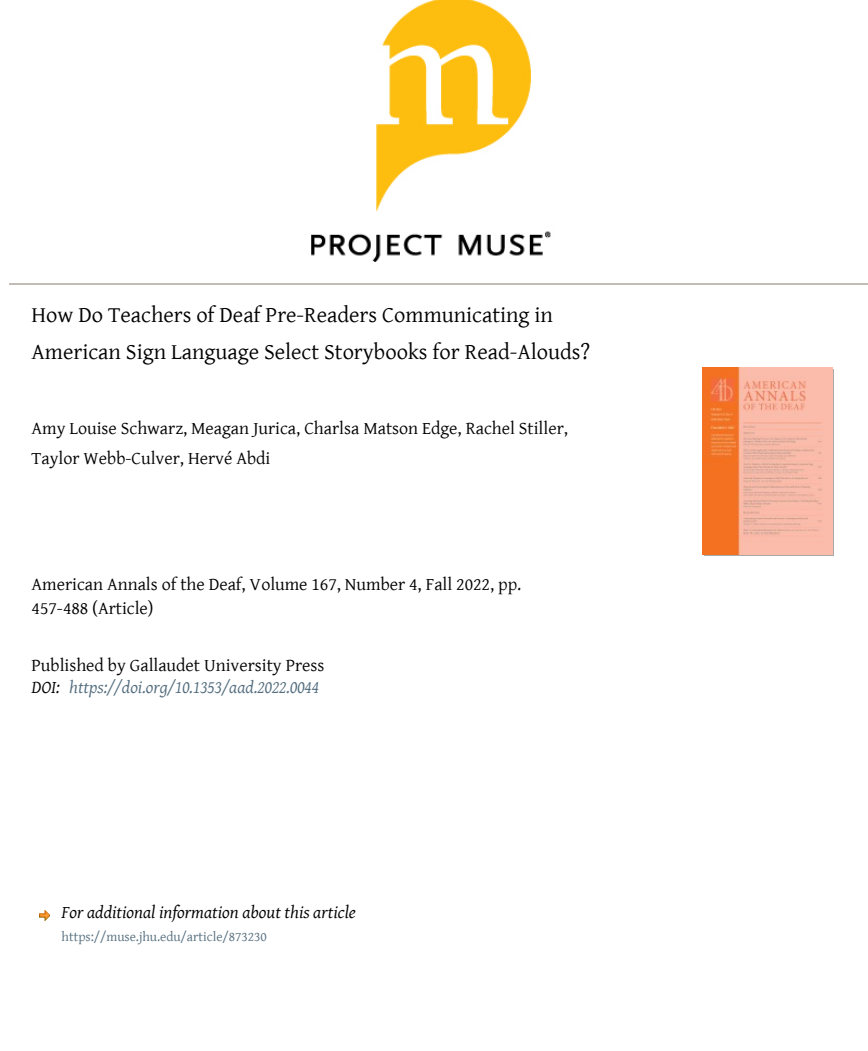
<style>
.page{position:relative;width:868px;height:1051px;background:#fff}
.page>*{position:absolute;margin:0;border:0;box-sizing:border-box;transform-origin:0 0}
.t1{font:22.5px/37.5px "Gentium Plus";color:#000}
.t2{font:18px/30px "Gentium Plus";color:#000}
.t3{font:italic 18px "Gentium Plus";color:#000}
.t4{font:italic 18px "Gentium Plus";color:#536d7e}
.t5{font:13.5px "Gentium Plus";color:#536d7e}
</style>
<div class="page">
<img style="left:311px;top:0;width:240px;height:261px">
<hr style="left:9px;top:283px;width:858px;height:2px;background:#aca89e">
<svg style="left:39px;top:910px;width:11px;height:10px"></svg>
<img style="left:702px;top:367px;width:130px;height:187px">
<p class="t1" style="left:32px;top:294px;width:560px">How Do Teachers of Deaf Pre-Readers Communicating in<br>American Sign Language Select Storybooks for Read-Alouds?</p>
<p class="t2" style="left:32px;top:412px;width:537px">Amy Louise Schwarz, Meagan Jurica, Charlsa Matson Edge, Rachel Stiller,<br>Taylor Webb-Culver, Hervé Abdi</p>
<p class="t2" style="left:32px;top:571px;width:491px;line-height:24px">American Annals of the Deaf, Volume 167, Number 4, Fall 2022, pp.<br>457-488 (Article)</p>
<p class="t2" style="left:32px;top:649px;width:294px">Published by Gallaudet University Press</p>
<p class="t3" style="left:32px;top:673px;width:30px">DOI:</p>
<p class="t4" style="left:69px;top:673px;width:251px">https://doi.org/10.1353/aad.2022.0044</p>
<p class="t3" style="left:62px;top:898px;width:296px">For additional information about this article</p>
<p class="t5" style="left:62px;top:926px;width:207px">https://muse.jhu.edu/article/873230</p>
</div>
